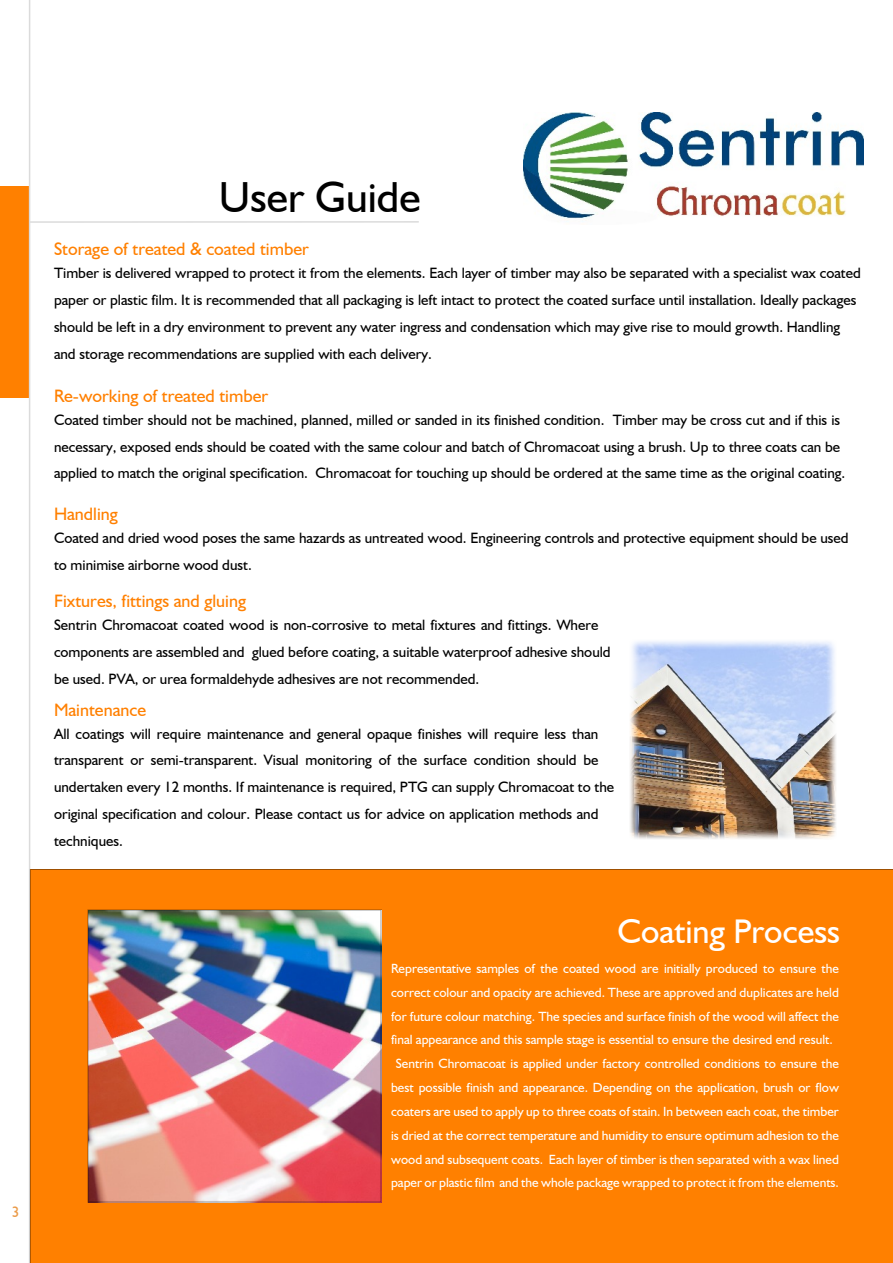
<style>
.page{position:relative;width:893px;height:1263px;background:#fff}
.page>*{position:absolute;margin:0;border:0;box-sizing:border-box;transform-origin:0 0}
.t1{font:43.5px "Humanist 521 BT";color:#000}
.t2{font:34.2px "Humanist 521 BT";color:#fff}
.t3{font:18px "Humanist 521 BT";color:#ff8000}
.t4{font:15px/26.8px "Humanist 521 BT";color:#000}
.t5{font:15px "Humanist 521 BT";color:#eb9b49}
.t6{font:13.35px/23.9px "Humanist 521 BT";color:#fefefe;text-align:center}
</style>
<div class="page">
<div style="left:0;top:186px;width:30px;height:211px;background:#ff8000"></div>
<hr style="left:29px;top:0;width:1px;height:1263px;background:#dbdbdb">
<hr style="left:30px;top:221px;width:389px;height:2px;background:#dbdbdb">
<div style="left:30px;top:869px;width:863px;height:394px;background:#ff8000"></div>
<img style="left:88px;top:909px;width:294px;height:293px">
<div style="left:391px;top:960px;width:448px;height:16px;background:#ff8000"></div>
<hr style="left:839px;top:960px;width:3px;height:16px;background:#ff8000">
<div style="left:391px;top:984px;width:448px;height:16px;background:#ff8000"></div>
<hr style="left:839px;top:984px;width:3px;height:16px;background:#ff8000">
<div style="left:391px;top:1008px;width:448px;height:16px;background:#ff8000"></div>
<hr style="left:839px;top:1008px;width:3px;height:16px;background:#ff8000">
<div style="left:391px;top:1032px;width:442px;height:15px;background:#ff8000"></div>
<hr style="left:833px;top:1032px;width:3px;height:15px;background:#ff8000">
<div style="left:391px;top:1055px;width:448px;height:16px;background:#ff8000"></div>
<hr style="left:839px;top:1055px;width:3px;height:16px;background:#ff8000">
<div style="left:391px;top:1079px;width:448px;height:16px;background:#ff8000"></div>
<hr style="left:839px;top:1079px;width:3px;height:16px;background:#ff8000">
<div style="left:391px;top:1103px;width:448px;height:16px;background:#ff8000"></div>
<hr style="left:839px;top:1103px;width:3px;height:16px;background:#ff8000">
<div style="left:391px;top:1127px;width:448px;height:16px;background:#ff8000"></div>
<hr style="left:839px;top:1127px;width:3px;height:16px;background:#ff8000">
<div style="left:391px;top:1151px;width:448px;height:16px;background:#ff8000"></div>
<hr style="left:839px;top:1151px;width:3px;height:16px;background:#ff8000">
<div style="left:391px;top:1175px;width:448px;height:15px;background:#ff8000"></div>
<img style="left:630px;top:641px;width:206px;height:198px">
<img style="left:523px;top:112px;width:340px;height:110px">
<p class="t5" style="left:12px;top:1206px;width:9px">3</p>
<h1 class="t1" style="left:219px;top:179px;width:203px">User Guide</h1>
<p class="t3" style="left:54px;top:241px;width:256px">Storage of treated &amp; coated timber</p>
<p class="t4" style="left:54px;top:261px;width:808px">Timber is delivered wrapped to protect it from the elements. Each layer of timber may also be separated with a specialist wax coated paper or plastic film. It is recommended that all packaging is left intact to protect the coated surface until installation. Ideally packages should be left in a dry environment to prevent any water ingress and condensation which may give rise to mould growth. Handling and storage recommendations are supplied with each delivery.</p>
<p class="t3" style="left:54px;top:388px;width:216px">Re-working of treated timber</p>
<p class="t4" style="left:54px;top:407px;width:793px">Coated timber should not be machined, planned, milled or sanded in its finished condition. Timber may be cross cut and if this is necessary, exposed ends should be coated with the same colour and batch of Chromacoat using a brush. Up to three coats can be applied to match the original specification. Chromacoat for touching up should be ordered at the same time as the original coating.</p>
<p class="t3" style="left:54px;top:506px;width:65px">Handling</p>
<p class="t4" style="left:54px;top:526px;width:796px">Coated and dried wood poses the same hazards as untreated wood. Engineering controls and protective equipment should be used to minimise airborne wood dust.</p>
<p class="t3" style="left:54px;top:593px;width:194px">Fixtures, fittings and gluing</p>
<p class="t4" style="left:54px;top:613px;width:558px">Sentrin Chromacoat coated wood is non-corrosive to metal fixtures and fittings. Where components are assembled and glued before coating, a suitable waterproof adhesive should be used. PVA, or urea formaldehyde adhesives are not recommended.</p>
<p class="t3" style="left:54px;top:702px;width:94px">Maintenance</p>
<p class="t4" style="left:54px;top:721px;width:562px">All coatings will require maintenance and general opaque finishes will require less than transparent or semi-transparent. Visual monitoring of the surface condition should be undertaken every 12 months. If maintenance is required, PTG can supply Chromacoat to the original specification and colour. Please contact us for advice on application methods and techniques.</p>
<h2 class="t2" style="left:617px;top:917px;width:224px">Coating Process</h2>
<p class="t6" style="left:391px;top:957px;width:449px">Representative samples of the coated wood are initially produced to ensure the correct colour and opacity are achieved. These are approved and duplicates are held for future colour matching. The species and surface finish of the wood will affect the final appearance and this sample stage is essential to ensure the desired end result.<br>Sentrin Chromacoat is applied under factory controlled conditions to ensure the best possible finish and appearance. Depending on the application, brush or flow coaters are used to apply up to three coats of stain. In between each coat, the timber is dried at the correct temperature and humidity to ensure optimum adhesion to the wood and subsequent coats. Each layer of timber is then separated with a wax lined paper or plastic film and the whole package wrapped to protect it from the elements.</p>
</div>
